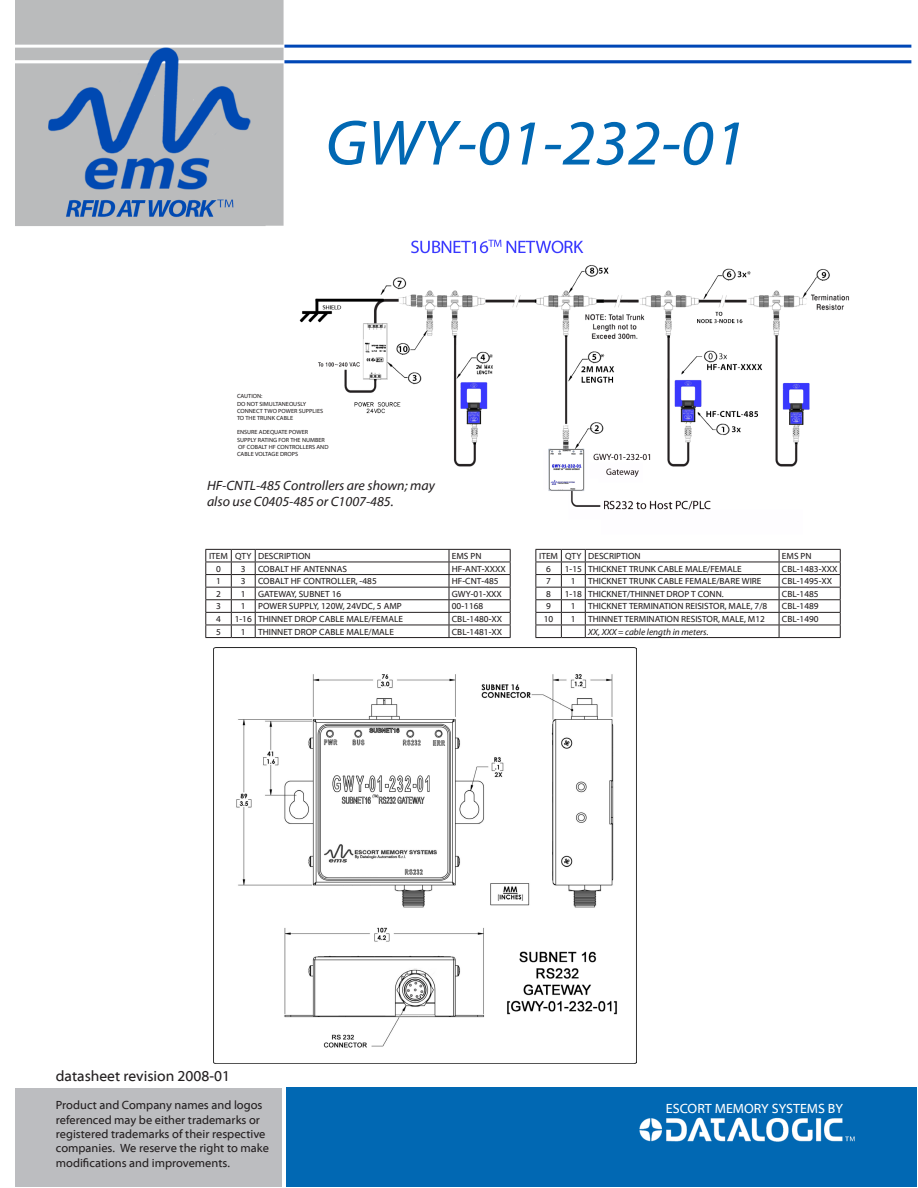
<style>
.page{position:relative;width:918px;height:1188px;background:#fff}
.page>*{position:absolute;margin:0;border:0;box-sizing:border-box;transform-origin:0 0}
.t1{font:italic 64.5px "Myriad Web Pro";color:#0168b3}
.t2{font:15px "Myriad Web Pro";color:#231f20}
.t3{font:italic 13.5px "Myriad Web Pro";color:#231f20}
.t4{font:13.5px "Myriad Web Pro";color:#fff}
.t5{font:12px/14.4px "Myriad Web Pro";color:#231f20}
.t6{font:9px "Myriad Web Pro";color:#231f20}
.t7{font:italic 9px "Myriad Web Pro";color:#231f20}
.t8{font:6px "Myriad Web Pro";color:#231f20}
</style>
<div class="page">
<img style="left:15px;top:0;width:902px;height:1187px">
<div style="left:326px;top:116px;width:586px;height:62px;background:#fff"></div>
<div style="left:286px;top:1088px;width:630px;height:99px;background:#0168b3"></div>
<div style="left:15px;top:1088px;width:267px;height:99px;background:#bcbdc0"></div>
<img style="left:639px;top:1117px;width:216px;height:25px">
<img style="left:137px;top:228px;width:727px;height:352px">
<hr style="left:255px;top:549px;width:194px;height:1px;background:#231f20">
<hr style="left:449px;top:549px;width:62px;height:1px;background:#231f20">
<hr style="left:255px;top:562px;width:194px;height:1px;background:#231f20">
<hr style="left:449px;top:562px;width:62px;height:1px;background:#231f20">
<hr style="left:255px;top:574px;width:194px;height:1px;background:#231f20">
<hr style="left:449px;top:574px;width:62px;height:1px;background:#231f20">
<hr style="left:255px;top:587px;width:194px;height:1px;background:#231f20">
<hr style="left:449px;top:587px;width:62px;height:1px;background:#231f20">
<hr style="left:255px;top:599px;width:194px;height:1px;background:#231f20">
<hr style="left:449px;top:599px;width:62px;height:1px;background:#231f20">
<hr style="left:255px;top:612px;width:194px;height:1px;background:#231f20">
<hr style="left:449px;top:612px;width:62px;height:1px;background:#231f20">
<hr style="left:255px;top:625px;width:194px;height:1px;background:#231f20">
<hr style="left:449px;top:625px;width:62px;height:1px;background:#231f20">
<svg style="left:449px;top:550px;width:1px;height:87px"></svg>
<svg style="left:510px;top:550px;width:1px;height:87px"></svg>
<svg style="left:205px;top:549px;width:51px;height:89px"></svg>
<hr style="left:255px;top:637px;width:194px;height:1px;background:#231f20">
<hr style="left:449px;top:637px;width:62px;height:1px;background:#231f20">
<div style="left:207px;top:480px;width:237px;height:40px;background:#fff"></div>
<hr style="left:585px;top:549px;width:194px;height:1px;background:#231f20">
<hr style="left:779px;top:549px;width:62px;height:1px;background:#231f20">
<hr style="left:585px;top:562px;width:194px;height:1px;background:#231f20">
<hr style="left:779px;top:562px;width:62px;height:1px;background:#231f20">
<hr style="left:585px;top:574px;width:194px;height:1px;background:#231f20">
<hr style="left:779px;top:574px;width:62px;height:1px;background:#231f20">
<hr style="left:585px;top:587px;width:194px;height:1px;background:#231f20">
<hr style="left:779px;top:587px;width:62px;height:1px;background:#231f20">
<hr style="left:585px;top:599px;width:194px;height:1px;background:#231f20">
<hr style="left:779px;top:599px;width:62px;height:1px;background:#231f20">
<hr style="left:585px;top:612px;width:194px;height:1px;background:#231f20">
<hr style="left:779px;top:612px;width:62px;height:1px;background:#231f20">
<hr style="left:585px;top:625px;width:194px;height:1px;background:#231f20">
<hr style="left:779px;top:625px;width:62px;height:1px;background:#231f20">
<svg style="left:779px;top:550px;width:1px;height:87px"></svg>
<svg style="left:840px;top:550px;width:1px;height:87px"></svg>
<svg style="left:535px;top:549px;width:51px;height:89px"></svg>
<hr style="left:585px;top:637px;width:194px;height:1px;background:#231f20">
<hr style="left:779px;top:637px;width:62px;height:1px;background:#231f20">
<img style="left:214px;top:648px;width:422px;height:416px">
<p class="t1" style="left:326px;top:108px;width:422px">GWY-01-232-01</p>
<p class="t8" style="left:237px;top:393px;width:27px">CAUTION:</p>
<p class="t8" style="left:237px;top:400px;width:71px">DO NOT SIMULTANEOUSLY</p>
<p class="t8" style="left:237px;top:407px;width:88px">CONNECT TWO POWER SUPPLIES</p>
<p class="t8" style="left:237px;top:415px;width:58px">TO THE TRUNK CABLE</p>
<p class="t8" style="left:237px;top:429px;width:73px">ENSURE ADEQUATE POWER</p>
<p class="t8" style="left:237px;top:436px;width:89px">SUPPLY RATING FOR THE NUMBER</p>
<p class="t8" style="left:238px;top:443px;width:92px">OF COBALT HF CONTROLLERS AND</p>
<p class="t8" style="left:237px;top:451px;width:63px">CABLE VOLTAGE DROPS</p>
<p class="t3" style="left:207px;top:478px;width:229px">HF-CNTL-485 Controllers are shown; may</p>
<p class="t3" style="left:207px;top:495px;width:188px">also use C0405-485 or C1007-485.</p>
<p class="t6" style="left:209px;top:551px;width:20px">ITEM</p>
<p class="t6" style="left:235px;top:551px;width:18px">QTY</p>
<p class="t6" style="left:258px;top:551px;width:54px">DESCRIPTION</p>
<p class="t6" style="left:452px;top:551px;width:31px">EMS PN</p>
<p class="t6" style="left:216px;top:564px;width:6px">0</p>
<p class="t6" style="left:241px;top:564px;width:6px">3</p>
<p class="t6" style="left:258px;top:564px;width:91px">COBALT HF ANTENNAS</p>
<p class="t6" style="left:452px;top:564px;width:55px">HF-ANT-XXXX</p>
<p class="t6" style="left:216px;top:576px;width:6px">1</p>
<p class="t6" style="left:241px;top:576px;width:6px">3</p>
<p class="t6" style="left:258px;top:576px;width:120px">COBALT HF CONTROLLER, -485</p>
<p class="t6" style="left:452px;top:576px;width:48px">HF-CNT-485</p>
<p class="t6" style="left:216px;top:589px;width:6px">2</p>
<p class="t6" style="left:241px;top:589px;width:6px">1</p>
<p class="t6" style="left:258px;top:589px;width:85px">GATEWAY, SUBNET 16</p>
<p class="t6" style="left:452px;top:589px;width:52px">GWY-01-XXX</p>
<p class="t6" style="left:216px;top:602px;width:6px">3</p>
<p class="t6" style="left:241px;top:602px;width:6px">1</p>
<p class="t6" style="left:258px;top:602px;width:145px">POWER SUPPLY, 120W, 24VDC, 5 AMP</p>
<p class="t6" style="left:452px;top:602px;width:33px">00-1168</p>
<p class="t6" style="left:216px;top:614px;width:6px">4</p>
<p class="t6" style="left:235px;top:614px;width:19px">1-16</p>
<p class="t6" style="left:258px;top:614px;width:146px">THINNET DROP CABLE MALE/FEMALE</p>
<p class="t6" style="left:452px;top:614px;width:52px">CBL-1480-XX</p>
<p class="t6" style="left:216px;top:627px;width:6px">5</p>
<p class="t6" style="left:241px;top:627px;width:6px">1</p>
<p class="t6" style="left:258px;top:627px;width:137px">THINNET DROP CABLE MALE/MALE</p>
<p class="t6" style="left:452px;top:627px;width:52px">CBL-1481-XX</p>
<p class="t6" style="left:539px;top:551px;width:20px">ITEM</p>
<p class="t6" style="left:565px;top:551px;width:18px">QTY</p>
<p class="t6" style="left:588px;top:551px;width:54px">DESCRIPTION</p>
<p class="t6" style="left:782px;top:551px;width:31px">EMS PN</p>
<p class="t6" style="left:546px;top:564px;width:6px">6</p>
<p class="t6" style="left:565px;top:564px;width:19px">1-15</p>
<p class="t6" style="left:588px;top:564px;width:155px">THICKNET TRUNK CABLE MALE/FEMALE</p>
<p class="t6" style="left:782px;top:564px;width:57px">CBL-1483-XXX</p>
<p class="t6" style="left:546px;top:576px;width:6px">7</p>
<p class="t6" style="left:571px;top:576px;width:6px">1</p>
<p class="t6" style="left:588px;top:576px;width:175px">THICKNET TRUNK CABLE FEMALE/BARE WIRE</p>
<p class="t6" style="left:782px;top:576px;width:52px">CBL-1495-XX</p>
<p class="t6" style="left:546px;top:589px;width:6px">8</p>
<p class="t6" style="left:565px;top:589px;width:19px">1-18</p>
<p class="t6" style="left:588px;top:589px;width:137px">THICKNET/THINNET DROP T CONN.</p>
<p class="t6" style="left:782px;top:589px;width:38px">CBL-1485</p>
<p class="t6" style="left:546px;top:602px;width:6px">9</p>
<p class="t6" style="left:571px;top:602px;width:6px">1</p>
<p class="t6" style="left:588px;top:602px;width:181px">THICKNET TERMINATION REISISTOR, MALE, 7/8</p>
<p class="t6" style="left:782px;top:602px;width:38px">CBL-1489</p>
<p class="t6" style="left:544px;top:614px;width:11px">10</p>
<p class="t6" style="left:571px;top:614px;width:6px">1</p>
<p class="t6" style="left:588px;top:614px;width:178px">THINNET TERMINATION RESISTOR, MALE, M12</p>
<p class="t6" style="left:782px;top:614px;width:38px">CBL-1490</p>
<p class="t7" style="left:588px;top:627px;width:122px">XX, XXX = cable length in meters.</p>
<p class="t2" style="left:56px;top:1068px;width:176px">datasheet revision 2008-01</p>
<p class="t5" style="left:56px;top:1098px;width:215px">Product and Company names and logos referenced may be either trademarks or registered trademarks of their respective companies. We reserve the right to make modifications and improvements.</p>
<p class="t4" style="left:666px;top:1101px;width:179px">ESCORT MEMORY SYSTEMS BY</p>
</div>
